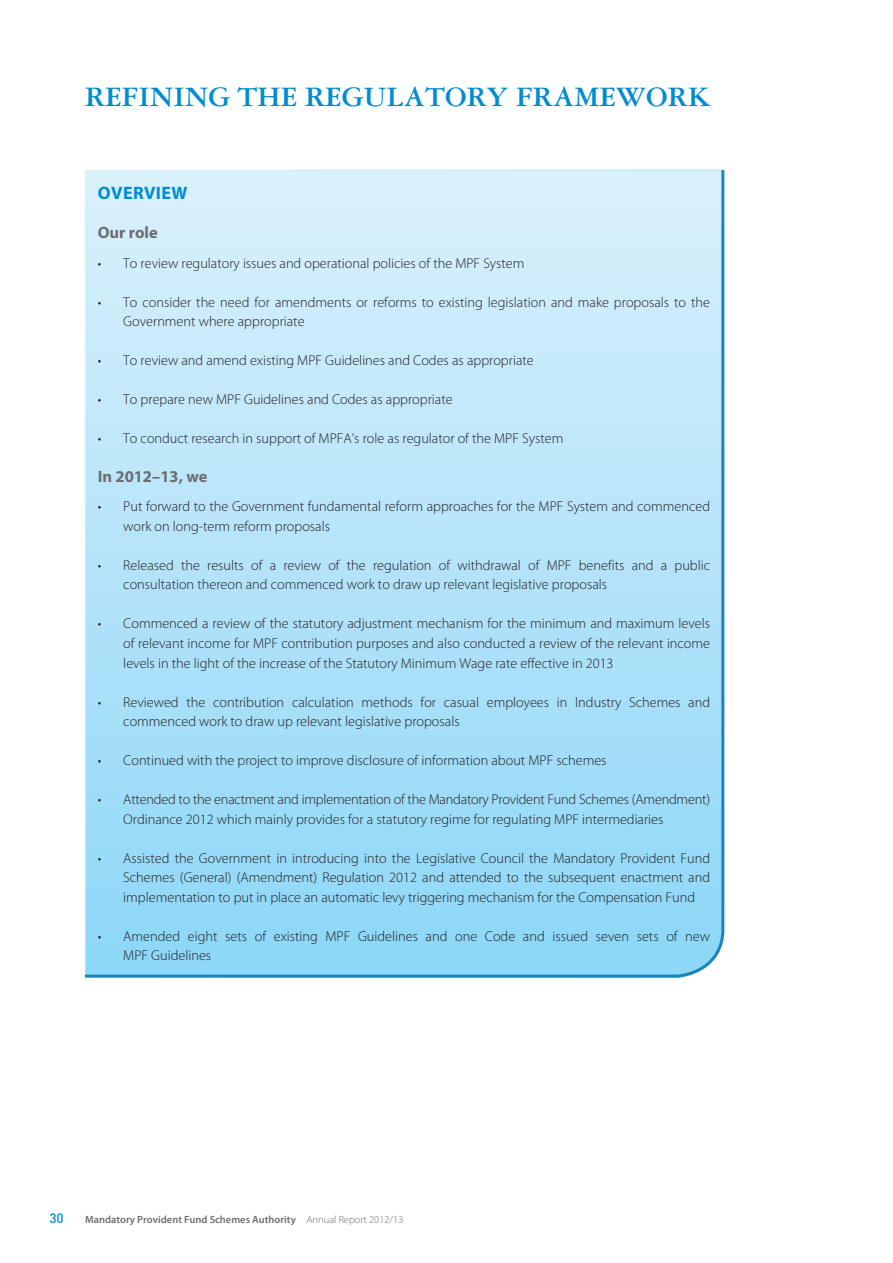
<style>
.page{position:relative;width:893px;height:1263px;background:#fff}
.page>*{position:absolute;margin:0;border:0;box-sizing:border-box;transform-origin:0 0}
.t1{font:700 30px "Garamond 3 LT Std";color:#008cd0}
.t2{font:700 18px "Myriad Pro";letter-spacing:.02em;color:#008cd0}
.t3{font:700 16.5px "Myriad Pro";color:#6c6d70}
.t4{font:300 14.25px/19.5px "Myriad Pro";color:#231f20}
.t5{font:500 13.5px "DIN Pro";color:#008cd0}
.t6{font:600 10.5px "Myriad Pro";color:#6c6d70}
.s1{font-weight:300}
</style>
<div class="page">
<svg style="left:84px;top:169px;width:641px;height:809px;background:#b2e2f8"></svg>
<h1 class="t1" style="left:85px;top:84px;width:627px">REFINING THE REGULATORY FRAMEWORK</h1>
<p class="t2" style="left:98px;top:187px;width:91px">OVERVIEW</p>
<p class="t3" style="left:98px;top:227px;width:62px">Our role</p>
<p class="t4" style="left:98px;top:255px;width:428px">• To review regulatory issues and operational policies of the MPF System</p>
<p class="t4" style="left:123px;top:294px;width:588px;text-indent:-26px">• To consider the need for amendments or reforms to existing legislation and make proposals to the<br>Government where appropriate</p>
<p class="t4" style="left:98px;top:352px;width:437px">• To review and amend existing MPF Guidelines and Codes as appropriate</p>
<p class="t4" style="left:98px;top:391px;width:356px">• To prepare new MPF Guidelines and Codes as appropriate</p>
<p class="t4" style="left:98px;top:430px;width:467px">• To conduct research in support of MPFA’s role as regulator of the MPF System</p>
<p class="t3" style="left:98px;top:470px;width:111px">In 2012–13, we</p>
<p class="t4" style="left:123px;top:498px;width:588px;text-indent:-26px">• Put forward to the Government fundamental reform approaches for the MPF System and commenced work on long-term reform proposals</p>
<p class="t4" style="left:123px;top:557px;width:588px;text-indent:-26px">• Released the results of a review of the regulation of withdrawal of MPF benefits and a public consultation thereon and commenced work to draw up relevant legislative proposals</p>
<p class="t4" style="left:123px;top:615px;width:588px;text-align:justify;text-indent:-26px">• Commenced a review of the statutory adjustment mechanism for the minimum and maximum levels of relevant income for MPF contribution purposes and also conducted a review of the relevant income levels in the light of the increase of the Statutory Minimum Wage rate effective in 2013</p>
<p class="t4" style="left:123px;top:693px;width:588px;text-indent:-26px">• Reviewed the contribution calculation methods for casual employees in Industry Schemes and commenced work to draw up relevant legislative proposals</p>
<p class="t4" style="left:98px;top:752px;width:510px">• Continued with the project to improve disclosure of information about MPF schemes</p>
<p class="t4" style="left:123px;top:791px;width:588px;text-indent:-26px">• Attended to the enactment and implementation of the Mandatory Provident Fund Schemes (Amendment)<br>Ordinance 2012 which mainly provides for a statutory regime for regulating MPF intermediaries</p>
<p class="t4" style="left:123px;top:849px;width:588px;text-align:justify;text-indent:-26px">• Assisted the Government in introducing into the Legislative Council the Mandatory Provident Fund Schemes (General) (Amendment) Regulation 2012 and attended to the subsequent enactment and implementation to put in place an automatic levy triggering mechanism for the Compensation Fund</p>
<p class="t4" style="left:123px;top:927px;width:588px;text-indent:-26px">• Amended eight sets of existing MPF Guidelines and one Code and issued seven sets of new<br>MPF Guidelines</p>
<p class="t5" style="left:49px;top:1213px;width:16px">30</p>
<p class="t6" style="left:85px;top:1215px;width:320px">Mandatory Provident Fund Schemes Authority <span class="s1">Annual Report 2012/13</span></p>
</div>
